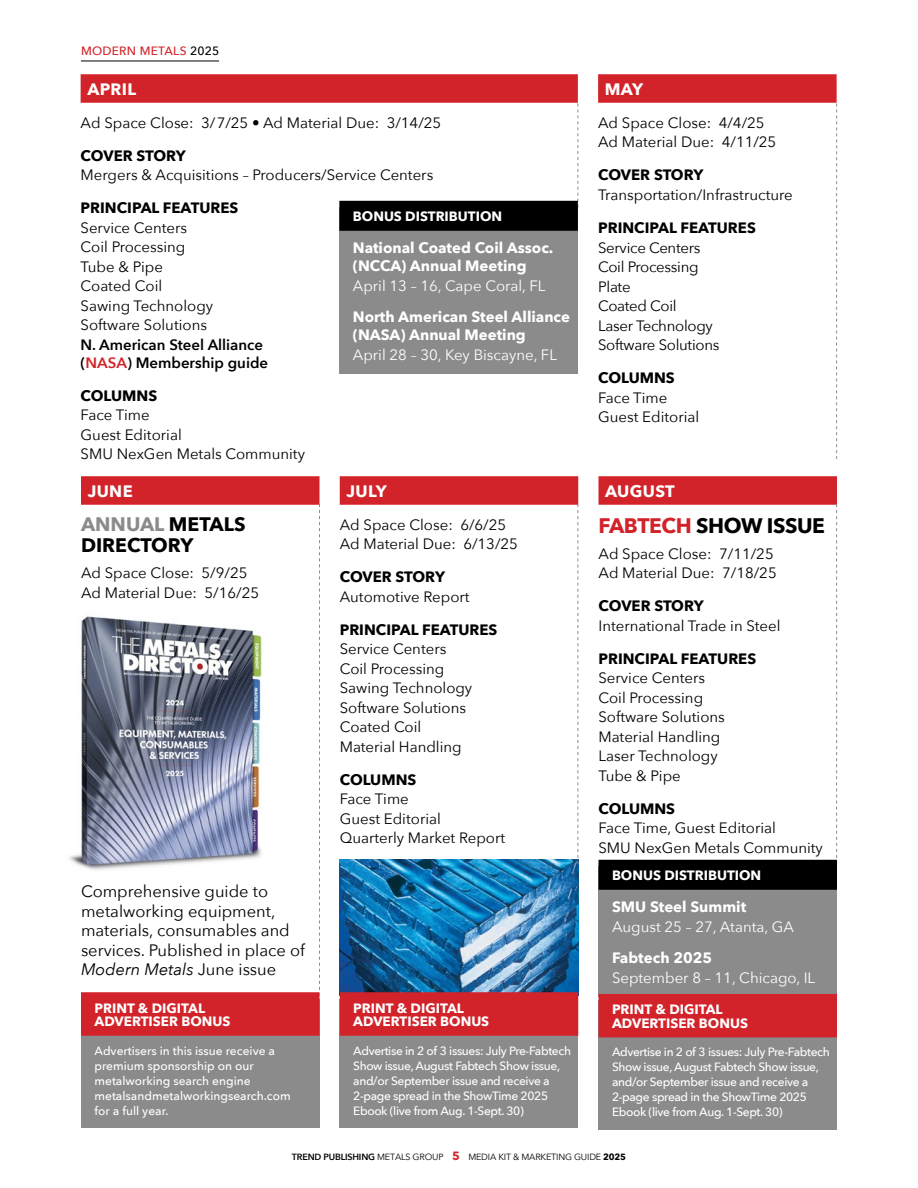
<style>
.page{position:relative;width:918px;height:1188px;background:#fff}
.page>*{position:absolute;margin:0;border:0;box-sizing:border-box;transform-origin:0 0}
.t1{font:700 21px "Avenir Next";letter-spacing:-.02em;color:#000}
.t2{font:700 19.5px/21px "Avenir Next";color:#000}
.t3{font:16.5px/19.5px "Avenir Next";color:#000}
.t4{font:700 16.5px "Avenir Next";letter-spacing:.02em;color:#fff}
.t5{font:15px/19.5px "Avenir Next";color:#000}
.t6{font:700 15px "Avenir Next";color:#000}
.t7{font:700 15px/18px "Avenir Next";color:#fff}
.t8{font:15px "Avenir Next";color:#fff}
.t9{font:15px/19.5px "Avenir Next";letter-spacing:-.02em;color:#000}
.t10{font:600 15px/18px "Avenir Next";color:#000}
.t11{font:700 13.5px/13.5px "Avenir Next";color:#fff}
.t12{font:500 12px/15px "Avenir Next";letter-spacing:-.03em;color:#fff}
.t13{font:500 12px/15px "Avenir Next";color:#fff}
.t14{font:500 12px "Avenir Next";letter-spacing:.02em;color:#d2232a}
.t15{font:9px "Avenir Next";letter-spacing:-.02em;color:#000}
.s1{color:#000}
.s2{color:#d2232a}
.s3{color:#8b8b8c}
.s4{font-style:italic}
.s5{font-weight:600}
.s6{font-weight:700;font-size:12px;color:#d2232a}
.s7{font-weight:700}
</style>
<div class="page">
<hr style="left:81px;top:61px;width:138px;height:1px;background:#000">
<img style="left:340px;top:859px;width:238px;height:133px">
<div style="left:81px;top:74px;width:497px;height:29px;background:#d2232a"></div>
<div style="left:598px;top:74px;width:239px;height:29px;background:#d2232a"></div>
<svg style="left:578px;top:104px;width:1px;height:104px"></svg>
<svg style="left:836px;top:104px;width:1px;height:355px"></svg>
<div style="left:81px;top:476px;width:239px;height:29px;background:#d2232a"></div>
<div style="left:340px;top:476px;width:238px;height:29px;background:#d2232a"></div>
<div style="left:598px;top:476px;width:239px;height:29px;background:#d2232a"></div>
<div style="left:81px;top:999px;width:239px;height:129px;background:#8b8b8c"></div>
<div style="left:81px;top:992px;width:239px;height:44px;background:#d2232a"></div>
<svg style="left:319px;top:504px;width:1px;height:492px"></svg>
<svg style="left:578px;top:504px;width:1px;height:360px"></svg>
<svg style="left:836px;top:504px;width:1px;height:356px"></svg>
<img style="left:69px;top:616px;width:193px;height:255px">
<div style="left:598px;top:867px;width:239px;height:130px;background:#8b8b8c"></div>
<div style="left:598px;top:860px;width:239px;height:30px;background:#000"></div>
<div style="left:340px;top:999px;width:238px;height:129px;background:#8b8b8c"></div>
<div style="left:340px;top:992px;width:238px;height:44px;background:#d2232a"></div>
<div style="left:598px;top:1001px;width:239px;height:129px;background:#8b8b8c"></div>
<div style="left:598px;top:994px;width:239px;height:43px;background:#d2232a"></div>
<div style="left:339px;top:208px;width:239px;height:166px;background:#8b8b8c"></div>
<div style="left:339px;top:201px;width:239px;height:30px;background:#000"></div>
<p class="t14" style="left:81px;top:41px;width:140px">MODERN METALS <span class="s1">2025</span></p>
<p class="t4" style="left:87px;top:74px;width:50px">APRIL</p>
<p class="t5" style="left:81px;top:112px;width:362px">Ad Space Close: 3/7/25 • Ad Material Due: 3/14/25</p>
<p class="t6" style="left:81px;top:142px;width:107px">COVER STORY</p>
<p class="t5" style="left:81px;top:164px;width:354px">Mergers &amp; Acquisitions – Producers/Service Centers</p>
<p class="t6" style="left:81px;top:195px;width:159px">PRINCIPAL FEATURES</p>
<p class="t5" style="left:81px;top:217px;width:134px">Service Centers<br>Coil Processing<br>Tube &amp; Pipe<br>Coated Coil<br>Sawing Technology<br>Software Solutions</p>
<p class="t10" style="left:81px;top:335px;width:189px">N. American Steel Alliance (<span class="s2">NASA</span>) Membership guide</p>
<p class="t6" style="left:81px;top:382px;width:78px">COLUMNS</p>
<p class="t5" style="left:81px;top:405px;width:226px">Face Time<br>Guest Editorial<br>SMU NexGen Metals Community</p>
<p class="t11" style="left:353px;top:209px;width:151px">BONUS DISTRIBUTION</p>
<p class="t7" style="left:353px;top:238px;width:202px">National Coated Coil Assoc. (NCCA) Annual Meeting</p>
<p class="t8" style="left:353px;top:273px;width:194px">April 13 – 16, Cape Coral, FL</p>
<p class="t7" style="left:353px;top:308px;width:219px">North American Steel Alliance (NASA) Annual Meeting</p>
<p class="t8" style="left:353px;top:342px;width:206px">April 28 – 30, Key Biscayne, FL</p>
<p class="t4" style="left:88px;top:476px;width:46px">JUNE</p>
<h2 class="t2" style="left:81px;top:513px;width:166px"><span class="s3">ANNUAL</span> METALS<br>DIRECTORY</h2>
<p class="t5" style="left:81px;top:563px;width:180px">Ad Space Close: 5/9/25<br>Ad Material Due: 5/16/25</p>
<p class="t3" style="left:81px;top:881px;width:226px">Comprehensive guide to metalworking equipment, materials, consumables and services. Published in place of<br><span class="s4">Modern Metals</span> June issue</p>
<p class="t11" style="left:94px;top:1001px;width:138px">PRINT &amp; DIGITAL<br>ADVERTISER BONUS</p>
<p class="t13" style="left:94px;top:1042px;width:198px">Advertisers in this issue receive a premium sponsorship on our metalworking search engine metalsandmetalworkingsearch.com for a full year.</p>
<p class="t4" style="left:346px;top:476px;width:42px">JULY</p>
<p class="t5" style="left:340px;top:514px;width:180px">Ad Space Close: 6/6/25<br>Ad Material Due: 6/13/25</p>
<p class="t6" style="left:340px;top:564px;width:107px">COVER STORY</p>
<p class="t5" style="left:340px;top:586px;width:131px">Automotive Report</p>
<p class="t6" style="left:340px;top:616px;width:159px">PRINCIPAL FEATURES</p>
<p class="t5" style="left:340px;top:638px;width:134px">Service Centers<br>Coil Processing<br>Sawing Technology<br>Software Solutions<br>Coated Coil<br>Material Handling</p>
<p class="t6" style="left:340px;top:766px;width:78px">COLUMNS</p>
<p class="t5" style="left:340px;top:789px;width:167px">Face Time<br>Guest Editorial<br>Quarterly Market Report</p>
<p class="t11" style="left:353px;top:1001px;width:138px">PRINT &amp; DIGITAL<br>ADVERTISER BONUS</p>
<p class="t12" style="left:353px;top:1042px;width:219px">Advertise in 2 of 3 issues: July Pre-Fabtech Show issue, August Fabtech Show issue, and/or September issue and receive a 2-page spread in the ShowTime 2025<br>Ebook (live from Aug. 1-Sept. 30)</p>
<p class="t4" style="left:605px;top:74px;width:40px">MAY</p>
<p class="t5" style="left:598px;top:112px;width:180px">Ad Space Close: 4/4/25<br>Ad Material Due: 4/11/25</p>
<p class="t6" style="left:598px;top:162px;width:107px">COVER STORY</p>
<p class="t5" style="left:598px;top:184px;width:196px">Transportation/Infrastructure</p>
<p class="t6" style="left:598px;top:215px;width:159px">PRINCIPAL FEATURES</p>
<p class="t9" style="left:598px;top:237px;width:123px">Service Centers<br>Coil Processing<br>Plate<br>Coated Coil<br>Laser Technology<br>Software Solutions</p>
<p class="t6" style="left:598px;top:365px;width:78px">COLUMNS</p>
<p class="t5" style="left:598px;top:387px;width:103px">Face Time<br>Guest Editorial</p>
<p class="t4" style="left:605px;top:476px;width:71px">AUGUST</p>
<h1 class="t1" style="left:598px;top:507px;width:228px"><span class="s2">FABTECH</span> SHOW ISSUE</h1>
<p class="t5" style="left:598px;top:543px;width:180px">Ad Space Close: 7/11/25<br>Ad Material Due: 7/18/25</p>
<p class="t6" style="left:598px;top:593px;width:107px">COVER STORY</p>
<p class="t5" style="left:598px;top:615px;width:184px">International Trade in Steel</p>
<p class="t6" style="left:598px;top:646px;width:159px">PRINCIPAL FEATURES</p>
<p class="t5" style="left:598px;top:668px;width:128px">Service Centers<br>Coil Processing<br>Software Solutions<br>Material Handling<br>Laser Technology<br>Tube &amp; Pipe</p>
<p class="t6" style="left:598px;top:796px;width:78px">COLUMNS</p>
<p class="t5" style="left:598px;top:818px;width:226px">Face Time, Guest Editorial<br>SMU NexGen Metals Community</p>
<p class="t11" style="left:612px;top:868px;width:151px">BONUS DISTRIBUTION</p>
<p class="t7" style="left:612px;top:897px;width:136px">SMU Steel Summit</p>
<p class="t8" style="left:612px;top:914px;width:183px">August 25 – 27, Atanta, GA</p>
<p class="t7" style="left:612px;top:949px;width:102px">Fabtech 2025</p>
<p class="t8" style="left:612px;top:965px;width:205px">September 8 – 11, Chicago, IL</p>
<p class="t11" style="left:612px;top:1003px;width:138px">PRINT &amp; DIGITAL<br>ADVERTISER BONUS</p>
<p class="t12" style="left:612px;top:1044px;width:219px">Advertise in 2 of 3 issues: July Pre-Fabtech Show issue, August Fabtech Show issue, and/or September issue and receive a 2-page spread in the ShowTime 2025<br>Ebook (live from Aug. 1-Sept. 30)</p>
<p class="t15" style="left:292px;top:1149px;width:336px"><span class="s5">TREND PUBLISHING</span> METALS GROUP <span class="s6">5</span> MEDIA KIT &amp; MARKETING GUIDE <span class="s7">2025</span></p>
</div>
